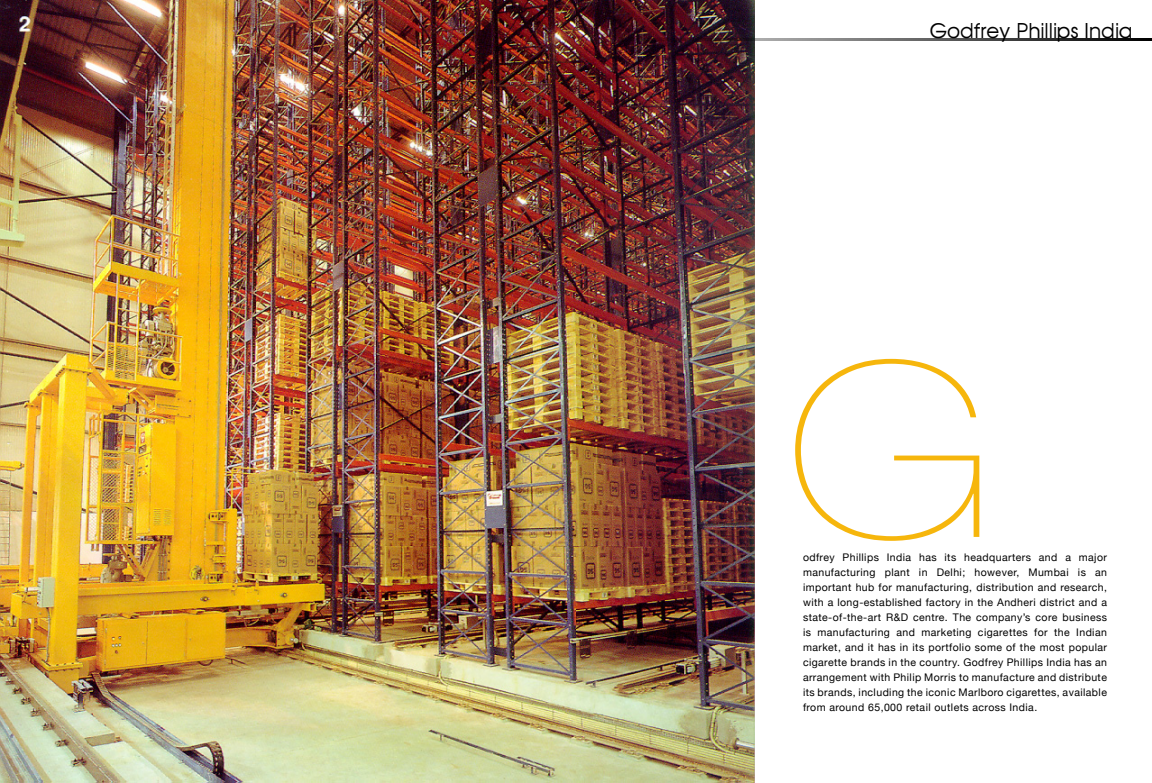
<style>
.page{position:relative;width:1152px;height:783px;background:#fff}
.page>*{position:absolute;margin:0;border:0;box-sizing:border-box;transform-origin:0 0}
.t1{font:200 243.6px "Helvetica Neue";color:#f6b60c;scale:1.18 1}
.t2{font:20px "Avante";color:#000}
.t3{font:10.5px/15px "Helvetica Neue";letter-spacing:.04em;color:#000;text-align:justify}
</style>
<div class="page">
<img style="left:0;top:0;width:754px;height:783px">
<hr style="left:576px;top:38px;width:576px;height:3px;background:#000">
<h2 class="t2" style="left:930px;top:18px;width:204px">Godfrey Phillips India</h2>
<h1 class="t1" style="left:786px;top:310px;width:177px">G</h1>
<p class="t3" style="left:803px;top:550px;width:306px">odfrey Phillips India has its headquarters and a major manufacturing plant in Delhi; however, Mumbai is an important hub for manufacturing, distribution and research, with a long-established factory in the Andheri district and a state-of-the-art R&amp;D centre. The company’s core business is manufacturing and marketing cigarettes for the Indian market, and it has in its portfolio some of the most popular cigarette brands in the country. Godfrey Phillips India has an arrangement with Philip Morris to manufacture and distribute its brands, including the iconic Marlboro cigarettes, available from around 65,000 retail outlets across India.</p>
</div>
